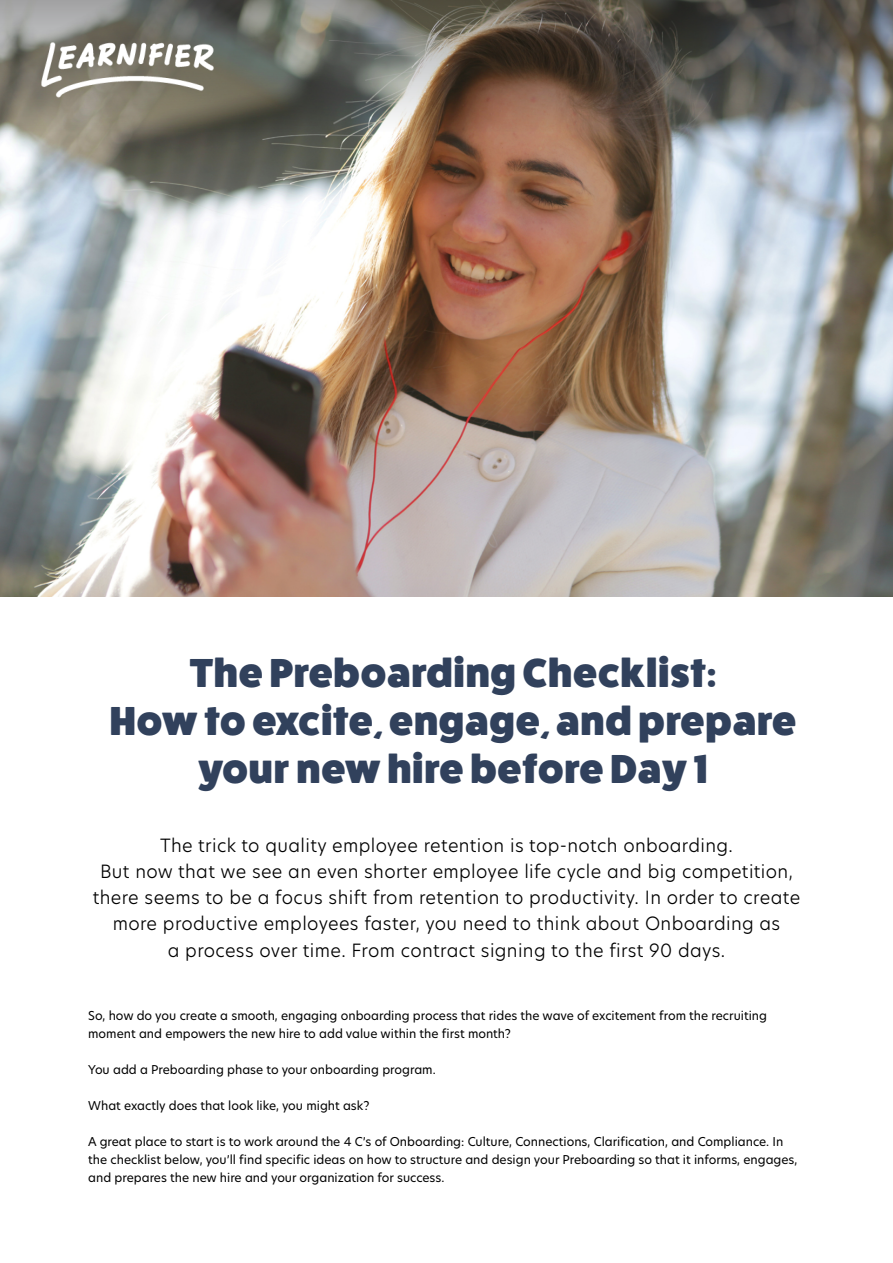
<style>
.page{position:relative;width:893px;height:1263px;background:#fff}
.page>*{position:absolute;margin:0;border:0;box-sizing:border-box;transform-origin:0 0}
.t1{font:800 40.65px/48.2px "Fat Frank";letter-spacing:.02em;color:#31415c;text-align:center}
.t2{font:300 18px/26.2px "Hero New";letter-spacing:.02em;color:#000;text-align:center}
.t3{font:12px/18px "Hero New";color:#000}
</style>
<div class="page">
<img style="left:0;top:133px;width:893px;height:463px">
<svg style="left:0;top:0;width:893px;height:133px;background:#69645c"></svg>
<img style="left:38px;top:32px;width:179px;height:68px">
<h1 class="t1" style="left:110px;top:649px;width:688px">The Preboarding Checklist:<br>How to excite, engage, and prepare your new hire before Day 1</h1>
<p class="t2" style="left:93px;top:831px;width:709px">The trick to quality employee retention is top-notch onboarding.<br>But now that we see an even shorter employee life cycle and big competition, there seems to be a focus shift from retention to productivity. In order to create more productive employees faster, you need to think about Onboarding as<br>a process over time. From contract signing to the first 90 days.</p>
<p class="t3" style="left:88px;top:1006px;width:680px">So, how do you create a smooth, engaging onboarding process that rides the wave of excitement from the recruiting moment and empowers the new hire to add value within the first month?</p>
<p class="t3" style="left:88px;top:1060px;width:349px">You add a Preboarding phase to your onboarding program.</p>
<p class="t3" style="left:88px;top:1096px;width:283px">What exactly does that look like, you might ask?</p>
<p class="t3" style="left:88px;top:1132px;width:711px">A great place to start is to work around the 4 C’s of Onboarding: Culture, Connections, Clarification, and Compliance. In the checklist below, you’ll find specific ideas on how to structure and design your Preboarding so that it informs, engages, and prepares the new hire and your organization for success.</p>
</div>
